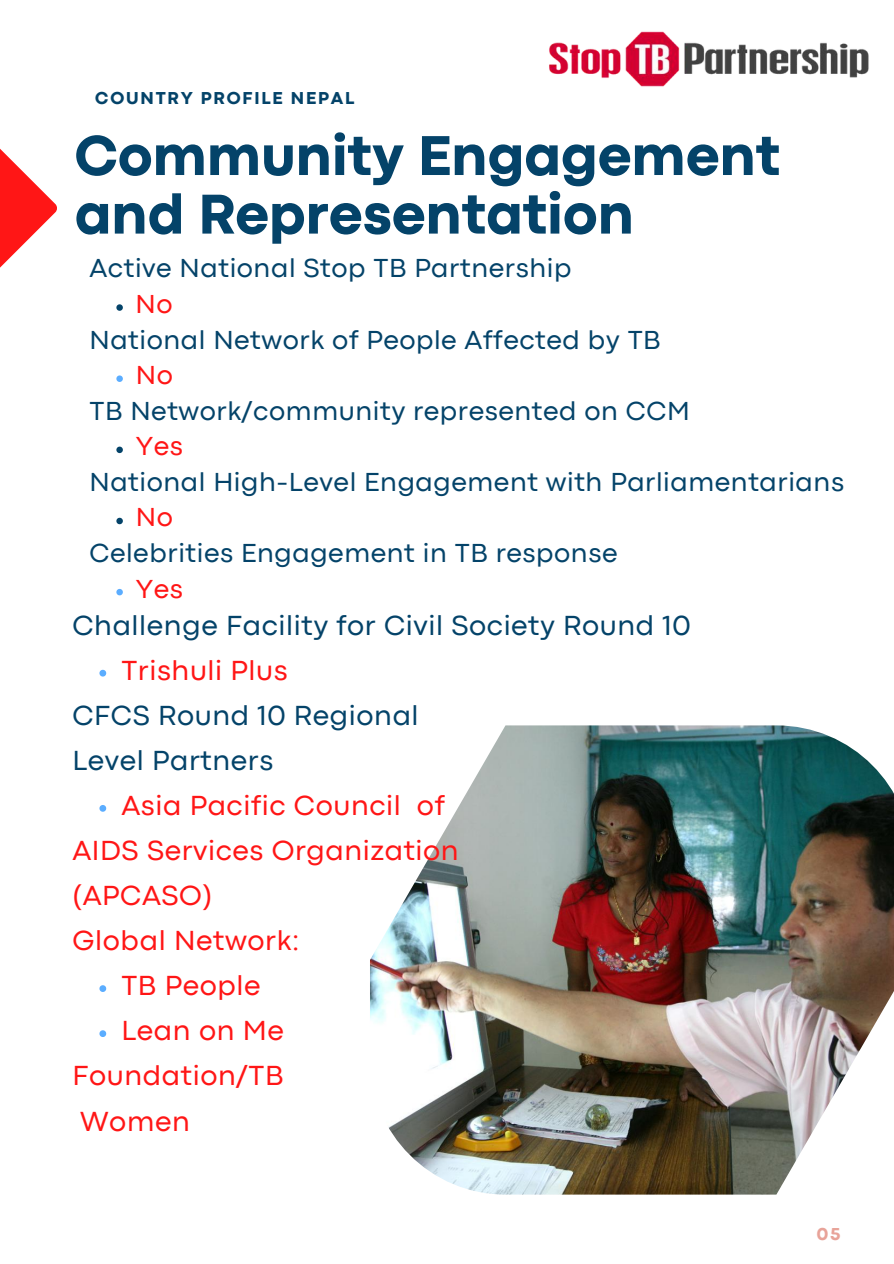
<style>
.page{position:relative;width:894px;height:1264px;background:#fff}
.page>*{position:absolute;margin:0;border:0;box-sizing:border-box;transform-origin:0 0}
.t1{font:800 58.5px/58.5px "Codec Pro";color:#044369}
.t2{font:28.8px/45px "Codec Pro";letter-spacing:.02em;color:#ff1616}
.t3{font:28.8px/45px "Codec Pro";letter-spacing:.02em;color:#044369}
.t4{font:27.15px "Codec Pro";letter-spacing:.02em;color:#044369}
.t5{font:27.15px "Codec Pro";letter-spacing:.02em;color:#ff1616}
.t6{font:800 18px "Codec Pro";letter-spacing:.1em;color:#044369}
.t7{font:800 18px "Codec Pro";color:#e8a399}
</style>
<div class="page">
<svg style="left:0;top:148px;width:57px;height:120px"></svg>
<img style="left:370px;top:725px;width:523px;height:469px">
<img style="left:549px;top:31px;width:320px;height:56px">
<svg style="left:116px;top:304px;width:7px;height:7px"></svg>
<svg style="left:116px;top:375px;width:7px;height:7px"></svg>
<svg style="left:116px;top:446px;width:7px;height:7px"></svg>
<svg style="left:116px;top:518px;width:7px;height:6px"></svg>
<svg style="left:116px;top:589px;width:7px;height:6px"></svg>
<svg style="left:99px;top:669px;width:7px;height:7px"></svg>
<svg style="left:99px;top:805px;width:7px;height:6px"></svg>
<svg style="left:99px;top:985px;width:7px;height:6px"></svg>
<svg style="left:99px;top:1030px;width:7px;height:7px"></svg>
<p class="t6" style="left:95px;top:92px;width:261px">COUNTRY PROFILE NEPAL</p>
<h1 class="t1" style="left:75px;top:131px;width:706px">Community Engagement and Representation</h1>
<p class="t4" style="left:89px;top:259px;width:483px">Active National Stop TB Partnership</p>
<p class="t5" style="left:136px;top:294px;width:39px">No</p>
<p class="t4" style="left:89px;top:330px;width:572px">National Network of People Affected by TB</p>
<p class="t5" style="left:136px;top:365px;width:39px">No</p>
<p class="t4" style="left:89px;top:401px;width:601px">TB Network/community represented on CCM</p>
<p class="t5" style="left:136px;top:436px;width:49px">Yes</p>
<p class="t4" style="left:89px;top:472px;width:756px">National High-Level Engagement with Parliamentarians</p>
<p class="t5" style="left:136px;top:507px;width:39px">No</p>
<p class="t4" style="left:89px;top:543px;width:529px">Celebrities Engagement in TB response</p>
<p class="t5" style="left:136px;top:579px;width:49px">Yes</p>
<p class="t3" style="left:72px;top:605px;width:619px">Challenge Facility for Civil Society Round 10</p>
<p class="t2" style="left:121px;top:650px;width:167px">Trishuli Plus</p>
<p class="t3" style="left:72px;top:695px;width:348px">CFCS Round 10 Regional<br>Level Partners</p>
<p class="t2" style="left:121px;top:785px;width:325px">Asia Pacific Council of</p>
<p class="t2" style="left:72px;top:830px;width:388px">AIDS Services Organization (APCASO)<br>Global Network:</p>
<p class="t2" style="left:121px;top:965px;width:164px">TB People<br>Lean on Me</p>
<p class="t2" style="left:72px;top:1055px;width:212px">Foundation/TB<br>Women</p>
<p class="t7" style="left:816px;top:1227px;width:25px">05</p>
</div>
